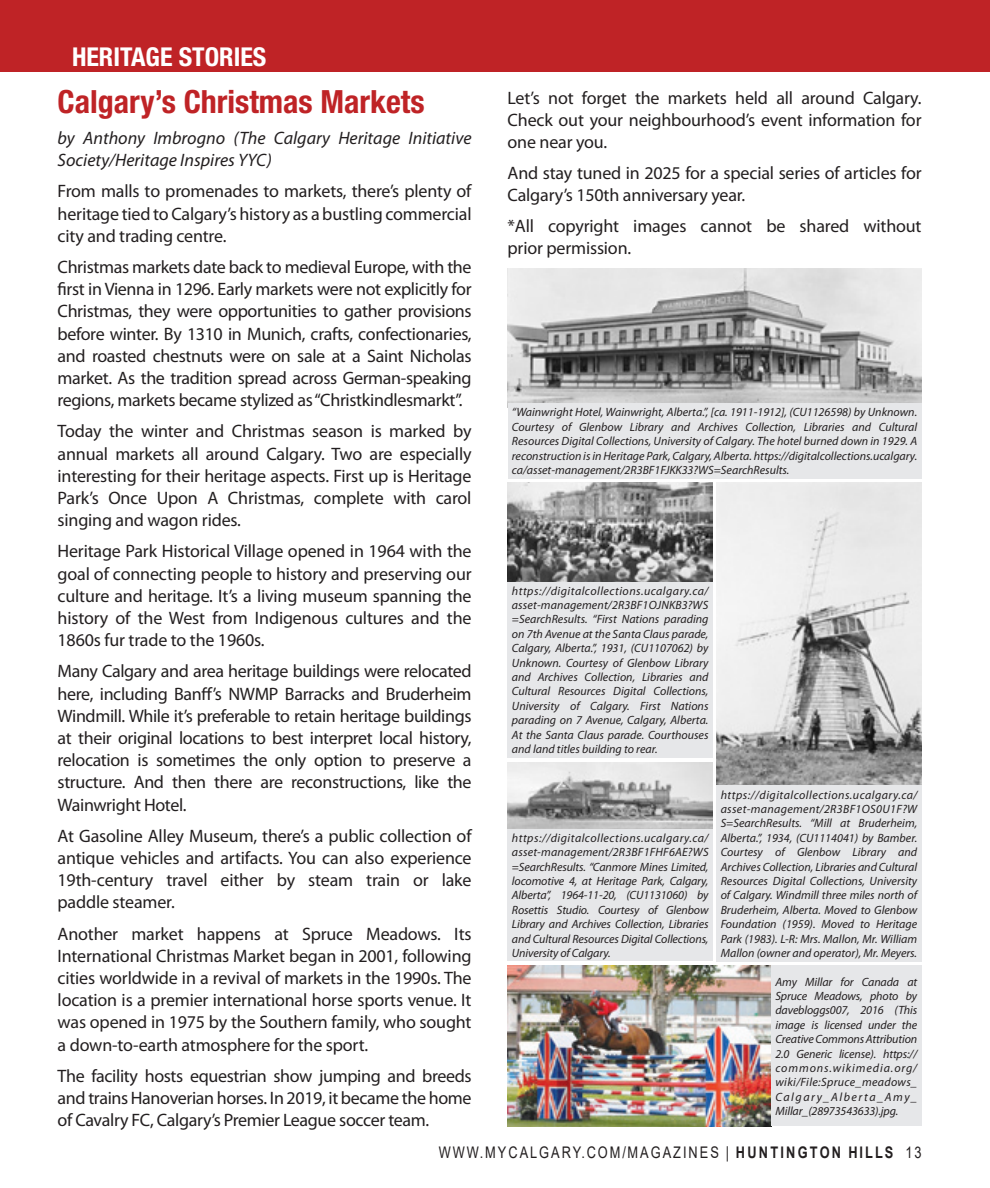
<style>
.page{position:relative;width:990px;height:1188px;background:#fff}
.page>*{position:absolute;margin:0;border:0;box-sizing:border-box;transform-origin:0 0}
.t1{font:700 condensed 32px "Helvetica Neue LT Std";color:#bf2326}
.t2{font:700 condensed 26px "Helvetica Neue LT Std";color:#fff}
.Body_text{font:18px/22.2px "Myriad Pro";letter-spacing:-.01em;color:#231f20;text-align:justify}
.t3{font:italic 18px/22.2px "Myriad Pro";color:#231f20}
.t4{font:16px "Arial";letter-spacing:.155em;color:#231f20;scale:.8 1}
.Body_text-2{font:italic 12px/14.4px "Myriad Pro";color:#231f20;text-align:justify}
.s1{font-weight:700}
</style>
<div class="page">
<div style="left:0;top:0;width:990px;height:72px;background:#bf2326"></div>
<img style="left:716px;top:483px;width:206px;height:302px">
<div style="left:716px;top:785px;width:206px;height:176px;background:#e6e7e9"></div>
<img style="left:508px;top:966px;width:263px;height:160px">
<div style="left:771px;top:966px;width:151px;height:160px;background:#e6e7e9"></div>
<img style="left:508px;top:269px;width:414px;height:134px">
<div style="left:508px;top:403px;width:414px;height:75px;background:#e6e7e9"></div>
<div style="left:508px;top:828px;width:205px;height:133px;background:#e6e7e9"></div>
<img style="left:508px;top:762px;width:205px;height:67px">
<div style="left:508px;top:581px;width:205px;height:176px;background:#e6e7e9"></div>
<img style="left:508px;top:483px;width:205px;height:98px">
<p class="t2" style="left:72px;top:41px;width:196px">HERITAGE STORIES</p>
<h1 class="t1" style="left:58px;top:82px;width:369px">Calgary’s Christmas Markets</h1>
<p class="t3" style="left:58px;top:127px;width:415px">by Anthony Imbrogno (The Calgary Heritage Initiative<br>Society/Heritage Inspires YYC)</p>
<p class="Body_text" style="left:58px;top:180px;width:415px">From malls to promenades to markets, there’s plenty of heritage tied to Calgary’s history as a bustling commercial city and trading centre.</p>
<p class="Body_text" style="left:58px;top:256px;width:416px">Christmas markets date back to medieval Europe, with the first in Vienna in 1296. Early markets were not explicitly for Christmas, they were opportunities to gather provisions before winter. By 1310 in Munich, crafts, confectionaries, and roasted chestnuts were on sale at a Saint Nicholas market. As the tradition spread across German-speaking regions, markets became stylized as “Christkindlesmarkt”.</p>
<p class="Body_text" style="left:58px;top:420px;width:415px">Today the winter and Christmas season is marked by annual markets all around Calgary. Two are especially interesting for their heritage aspects. First up is Heritage Park’s Once Upon A Christmas, complete with carol singing and wagon rides.</p>
<p class="Body_text" style="left:58px;top:540px;width:416px">Heritage Park Historical Village opened in 1964 with the goal of connecting people to history and preserving our culture and heritage. It’s a living museum spanning the history of the West from Indigenous cultures and the 1860s fur trade to the 1960s.</p>
<p class="Body_text" style="left:58px;top:660px;width:416px">Many Calgary and area heritage buildings were relocated here, including Banff’s NWMP Barracks and Bruderheim Windmill. While it’s preferable to retain heritage buildings at their original locations to best interpret local history, relocation is sometimes the only option to preserve a structure. And then there are reconstructions, like the Wainwright Hotel.</p>
<p class="Body_text" style="left:58px;top:824px;width:416px">At Gasoline Alley Museum, there’s a public collection of antique vehicles and artifacts. You can also experience 19th-century travel either by steam train or lake paddle steamer.</p>
<p class="Body_text" style="left:58px;top:922px;width:416px">Another market happens at Spruce Meadows. Its International Christmas Market began in 2001, following cities worldwide in a revival of markets in the 1990s. The location is a premier international horse sports venue. It was opened in 1975 by the Southern family, who sought a down-to-earth atmosphere for the sport.</p>
<p class="Body_text" style="left:58px;top:1064px;width:416px">The facility hosts equestrian show jumping and breeds and trains Hanoverian horses. In 2019, it became the home of Cavalry FC, Calgary’s Premier League soccer team.</p>
<p class="Body_text" style="left:508px;top:86px;width:416px">Let’s not forget the markets held all around Calgary.<br>Check out your neighbourhood’s event information for one near you.</p>
<p class="Body_text" style="left:508px;top:161px;width:416px">And stay tuned in 2025 for a special series of articles for<br>Calgary’s 150th anniversary year.</p>
<p class="Body_text" style="left:508px;top:214px;width:415px">*All copyright images cannot be shared without prior permission.</p>
<p class="Body_text-2" style="left:512px;top:405px;width:407px">“Wainwright Hotel, Wainwright, Alberta.”, [ca. 1911-1912], (CU1126598) by Unknown.<br>Courtesy of Glenbow Library and Archives Collection, Libraries and Cultural Resources Digital Collections, University of Calgary. The hotel burned down in 1929. A reconstruction is in Heritage Park, Calgary, Alberta. https://digitalcollections.ucalgary. ca/asset-management/2R3BF1FJKK33?WS=SearchResults.</p>
<p class="Body_text-2" style="left:512px;top:583px;width:198px">https://digitalcollections.ucalgary.ca/ asset-management/2R3BF1OJNKB3?WS =SearchResults. “First Nations parading on 7th Avenue at the Santa Claus parade, Calgary, Alberta.”, 1931, (CU1107062) by Unknown. Courtesy of Glenbow Library and Archives Collection, Libraries and Cultural Resources Digital Collections, University of Calgary. First Nations parading on 7 Avenue, Calgary, Alberta.<br>At the Santa Claus parade. Courthouses and land titles building to rear.</p>
<p class="Body_text-2" style="left:512px;top:830px;width:198px">https://digitalcollections.ucalgary.ca/ asset-management/2R3BF1FHF6AE?WS =SearchResults. “Canmore Mines Limited, locomotive 4, at Heritage Park, Calgary, Alberta”, 1964-11-20, (CU1131060) by Rosettis Studio. Courtesy of Glenbow Library and Archives Collection, Libraries and Cultural Resources Digital Collections, University of Calgary.</p>
<p class="Body_text-2" style="left:721px;top:787px;width:198px">https://digitalcollections.ucalgary.ca/ asset-management/2R3BF1OS0U1F?W S=SearchResults. “Mill at Bruderheim, Alberta.”, 1934, (CU1114041) by Bamber.<br>Courtesy of Glenbow Library and Archives Collection, Libraries and Cultural Resources Digital Collections, University of Calgary. Windmill three miles north of Bruderheim, Alberta. Moved to Glenbow Foundation (1959). Moved to Heritage Park (1983). L-R: Mrs. Mallon, Mr. William Mallon (owner and operator), Mr. Meyers.</p>
<p class="Body_text-2" style="left:775px;top:974px;width:143px">Amy Millar for Canada at Spruce Meadows, photo by davebloggs007, 2016 (This image is licensed under the Creative Commons Attribution 2.0 Generic license). https:// commons.wikimedia.org/ wiki/File:Spruce_meadows_ Calgary_Alberta_Amy_ Millar_(28973543633).jpg.</p>
<p class="t4" style="left:439px;top:1141px;width:605px">WWW.MYCALGARY.COM/MAGAZINES | <span class="s1">HUNTINGTON HILLS</span> 13</p>
</div>
